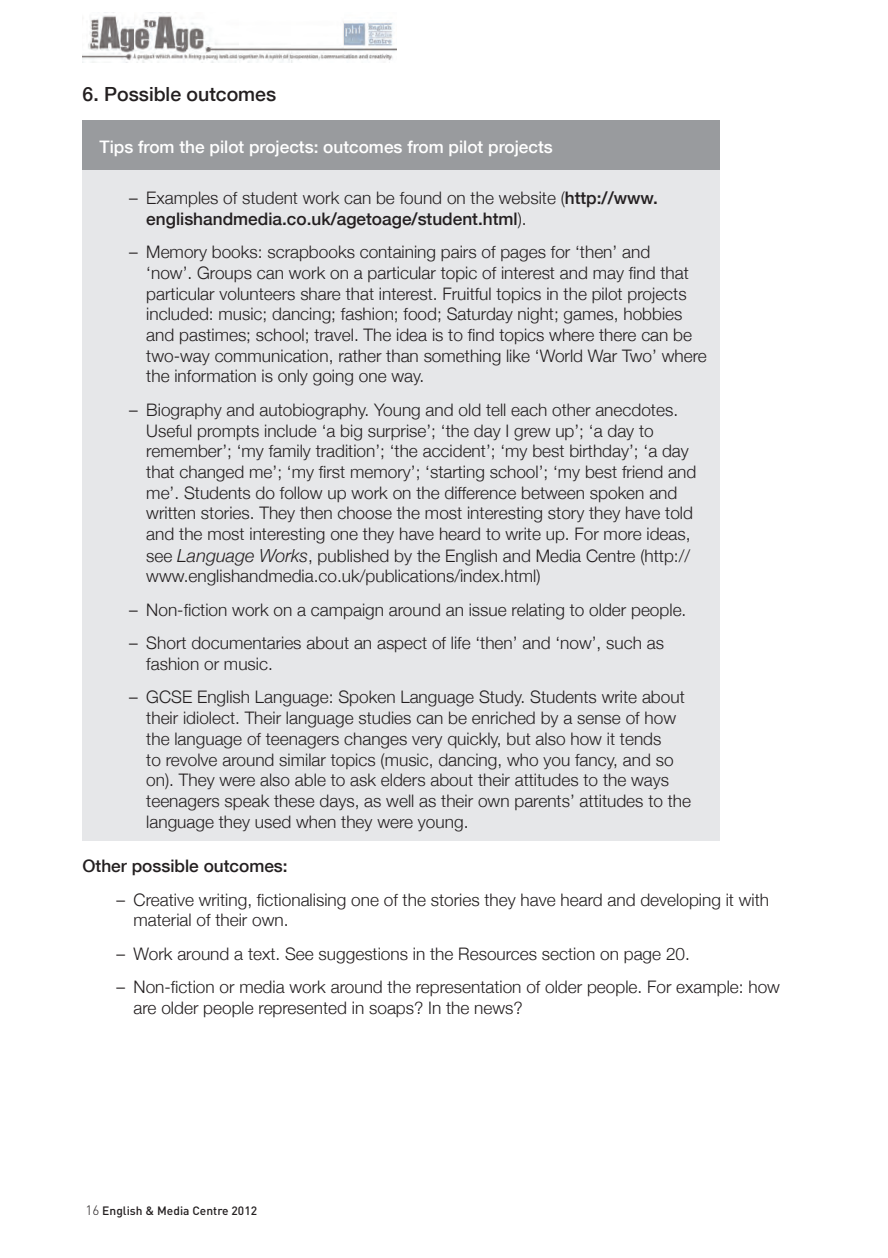
<style>
.page{position:relative;width:888px;height:1258px;background:#fff}
.page>*{position:absolute;margin:0;border:0;box-sizing:border-box;transform-origin:0 0}
.t1{font:500 19.5px "Helvetica Neue";color:#231f20}
.t2{font:300 17.25px/20.7px "Helvetica Neue";color:#231f20}
.t3{font:500 17.25px/20.7px "Helvetica Neue";color:#231f20}
.t4{font:500 17.25px "Helvetica Neue";color:#fff}
.t5{font:500 12px "DIN";color:#231f20}
.s1{font-weight:300}
.s2{font-style:italic;font-size:18px}
.s3{font-weight:300;font-size:13.5px}
</style>
<div class="page">
<img style="left:82px;top:12px;width:315px;height:50px">
<div style="left:83px;top:120px;width:637px;height:50px;background:#999b9e"></div>
<div style="left:83px;top:170px;width:637px;height:670px;background:#e6e7e9"></div>
<p class="t1" style="left:83px;top:82px;width:195px">6. Possible outcomes</p>
<p class="t4" style="left:100px;top:137px;width:455px">Tips from the pilot projects: outcomes from pilot projects</p>
<p class="t3" style="left:146px;top:187px;width:513px;text-indent:-17px"><span class="s1">– Examples of student work can be found on the website (</span>http://www. englishandmedia.co.uk/agetoage/student.html<span class="s1">).</span></p>
<p class="t2" style="left:146px;top:241px;width:562px;text-indent:-17px">– Memory books: scrapbooks containing pairs of pages for ‘then’ and<br>‘now’. Groups can work on a particular topic of interest and may find that particular volunteers share that interest. Fruitful topics in the pilot projects included: music; dancing; fashion; food; Saturday night; games, hobbies and pastimes; school; travel. The idea is to find topics where there can be two-way communication, rather than something like ‘World War Two’ where the information is only going one way.</p>
<p class="t2" style="left:146px;top:399px;width:551px;text-indent:-17px">– Biography and autobiography. Young and old tell each other anecdotes.<br>Useful prompts include ‘a big surprise’; ‘the day I grew up’; ‘a day to remember’; ‘my family tradition’; ‘the accident’; ‘my best birthday’; ‘a day that changed me’; ‘my first memory’; ‘starting school’; ‘my best friend and me’. Students do follow up work on the difference between spoken and written stories. They then choose the most interesting story they have told and the most interesting one they have heard to write up. For more ideas, see <span class="s2">Language Works</span>, published by the English and Media Centre (http:// www.englishandmedia.co.uk/publications/index.html)</p>
<p class="t2" style="left:129px;top:599px;width:559px">– Non-fiction work on a campaign around an issue relating to older people.</p>
<p class="t2" style="left:146px;top:632px;width:519px;text-indent:-17px">– Short documentaries about an aspect of life ‘then’ and ‘now’, such as fashion or music.</p>
<p class="t2" style="left:146px;top:686px;width:546px;text-indent:-17px">– GCSE English Language: Spoken Language Study. Students write about their idiolect. Their language studies can be enriched by a sense of how the language of teenagers changes very quickly, but also how it tends<br>to revolve around similar topics (music, dancing, who you fancy, and so on). They were also able to ask elders about their attitudes to the ways teenagers speak these days, as well as their own parents’ attitudes to the language they used when they were young.</p>
<p class="t3" style="left:83px;top:855px;width:207px">Other possible outcomes:</p>
<p class="t2" style="left:134px;top:889px;width:637px;text-indent:-17px">– Creative writing, fictionalising one of the stories they have heard and developing it with material of their own.</p>
<p class="t2" style="left:117px;top:943px;width:575px">– Work around a text. See suggestions in the Resources section on page 20.</p>
<p class="t2" style="left:134px;top:976px;width:648px;text-indent:-17px">– Non-fiction or media work around the representation of older people. For example: how are older people represented in soaps? In the news?</p>
<p class="t5" style="left:86px;top:1202px;width:173px"><span class="s3">16</span> English &amp; Media Centre 2012</p>
</div>
